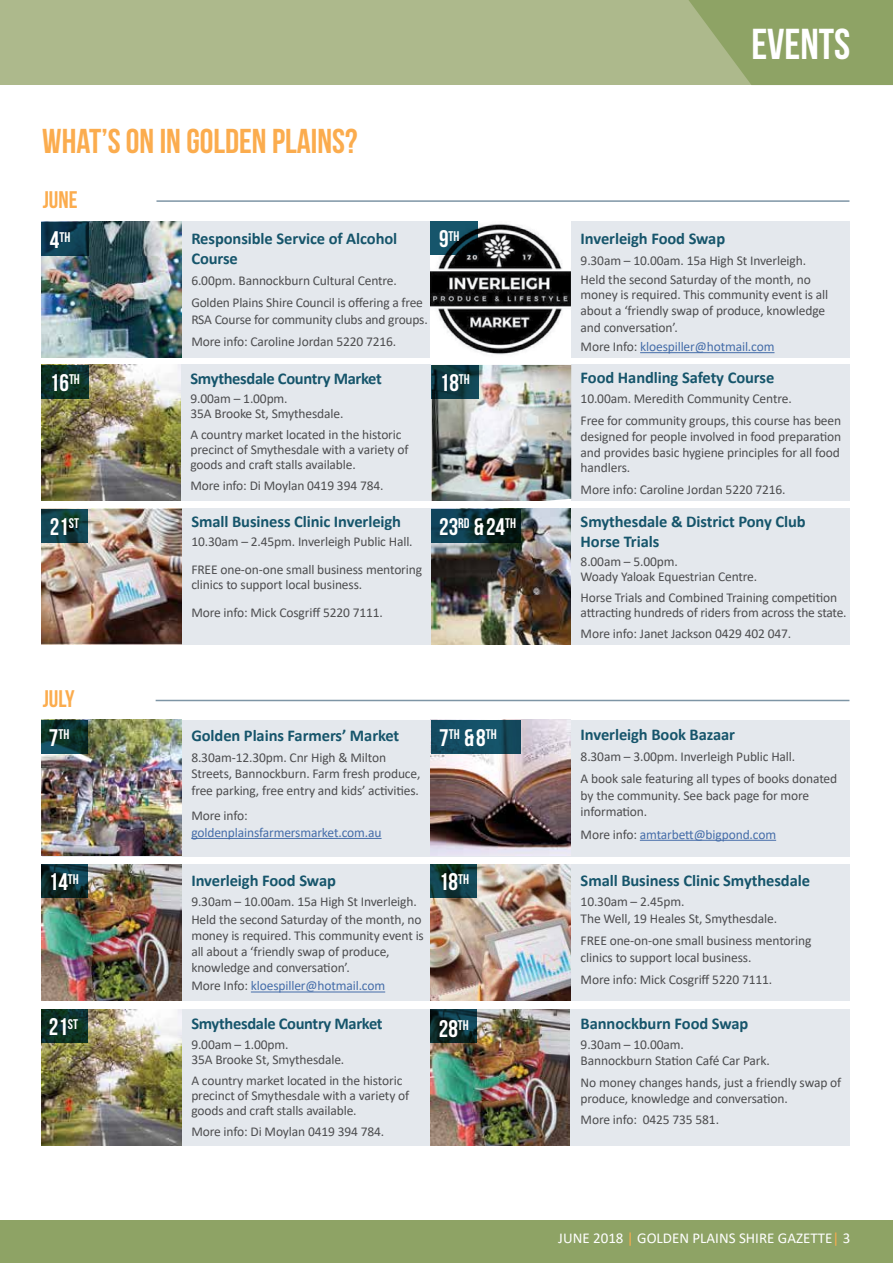
<style>
.page{position:relative;width:893px;height:1263px;background:#fff}
.page>*{position:absolute;margin:0;border:0;box-sizing:border-box;transform-origin:0 0}
.t1{font:700 43.2px "Bebas Neue";color:#fff}
.t2{font:700 34.5px "Bebas Neue";color:#fbac4e}
.t3{font:700 24px "Bebas Neue";color:#fff}
.t4{font:700 24px "Bebas Neue";color:#fbac4e}
.t5{font:700 16.5px/19.8px "Calibri";letter-spacing:-.005em;color:#16556b}
.t6{font:15px "Calibri";color:#fff}
.t7{font:700 13.95px "Bebas Neue";color:#fff}
.t8{font:13.5px/15px "Calibri";letter-spacing:-.01em;color:#4d4d4f}
.t9{font:13.5px "Calibri";letter-spacing:-.01em;color:#456da9}
.s1{font-size:24px}
.s2{color:#4d4d4f}
.s3{color:#fbac4e}
</style>
<div class="page">
<div style="left:0;top:1220px;width:893px;height:43px;background:#8ea365"></div>
<div style="left:0;top:0;width:893px;height:85px;background:#adb98c"></div>
<svg style="left:689px;top:0;width:204px;height:85px"></svg>
<div style="left:42px;top:221px;width:807px;height:136px;background:#e4e8ed"></div>
<hr style="left:156px;top:200px;width:693px;height:2px;background:#7e95a5">
<img style="left:42px;top:221px;width:139px;height:136px">
<hr style="left:640px;top:352px;width:134px;height:1px;background:#456da9">
<div style="left:42px;top:365px;width:807px;height:136px;background:#e4e8ed"></div>
<div style="left:42px;top:509px;width:807px;height:136px;background:#e4e8ed"></div>
<img style="left:42px;top:509px;width:139px;height:136px">
<img style="left:41px;top:365px;width:140px;height:136px">
<img style="left:431px;top:509px;width:140px;height:136px">
<img style="left:432px;top:365px;width:139px;height:136px">
<img style="left:431px;top:221px;width:139px;height:136px">
<svg style="left:41px;top:509px;width:47px;height:33px;background:#103f44"></svg>
<svg style="left:42px;top:365px;width:47px;height:33px;background:#0d3227"></svg>
<svg style="left:42px;top:222px;width:47px;height:34px;background:#0c374c"></svg>
<svg style="left:432px;top:365px;width:47px;height:33px;background:#0d3841"></svg>
<svg style="left:431px;top:221px;width:47px;height:33px;background:#103f50"></svg>
<svg style="left:431px;top:509px;width:90px;height:33px;background:#0a2d35"></svg>
<div style="left:42px;top:720px;width:807px;height:136px;background:#e4e8ed"></div>
<img style="left:42px;top:720px;width:139px;height:136px">
<hr style="left:191px;top:838px;width:191px;height:1px;background:#456da9">
<img style="left:431px;top:720px;width:139px;height:136px">
<hr style="left:156px;top:700px;width:693px;height:1px;background:#7e95a5">
<div style="left:42px;top:864px;width:807px;height:136px;background:#e4e8ed"></div>
<img style="left:42px;top:864px;width:139px;height:136px">
<svg style="left:42px;top:864px;width:46px;height:33px;background:#0c2c31"></svg>
<hr style="left:251px;top:991px;width:134px;height:1px;background:#456da9">
<hr style="left:640px;top:840px;width:136px;height:1px;background:#456da9">
<svg style="left:42px;top:720px;width:46px;height:33px;background:#0c3634"></svg>
<img style="left:431px;top:864px;width:140px;height:136px">
<svg style="left:431px;top:864px;width:46px;height:33px;background:#0f393c"></svg>
<div style="left:42px;top:1009px;width:807px;height:136px;background:#e4e8ed"></div>
<svg style="left:431px;top:720px;width:90px;height:33px;background:#144c62"></svg>
<img style="left:42px;top:1009px;width:139px;height:136px">
<svg style="left:42px;top:1009px;width:46px;height:34px;background:#0d3126"></svg>
<img style="left:430px;top:1009px;width:140px;height:136px">
<svg style="left:431px;top:1009px;width:46px;height:34px;background:#0c2c30"></svg>
<h1 class="t1" style="left:751px;top:21px;width:101px">EVENTS</h1>
<h2 class="t2" style="left:42px;top:123px;width:317px">WHAT’S ON IN GOLDEN PLAINS?</h2>
<h3 class="t4" style="left:43px;top:186px;width:36px">JUNE</h3>
<p class="t7" style="left:50px;top:229px;width:22px"><span class="s1">4</span>TH</p>
<h3 class="t3" style="left:50px;top:369px;width:31px">16<sup>TH</sup></h3>
<p class="t5" style="left:191px;top:229px;width:208px">Responsible Service of Alcohol<br>Course</p>
<p class="t8" style="left:191px;top:269px;width:233px;line-height:22.5px">6.00pm. Bannockburn Cultural Centre.<br>Golden Plains Shire Council is offering a free</p>
<p class="t8" style="left:191px;top:308px;width:238px;line-height:22.5px">RSA Course for community clubs and groups.<br>More info: Caroline Jordan 5220 7216.</p>
<p class="t5" style="left:190px;top:369px;width:193px">Smythesdale Country Market</p>
<p class="t8" style="left:190px;top:391px;width:155px">9.00am – 1.00pm.<br>35A Brooke St, Smythesdale.</p>
<p class="t8" style="left:190px;top:427px;width:219px">A country market located in the historic precinct of Smythesdale with a variety of goods and craft stalls available.</p>
<p class="t8" style="left:190px;top:478px;width:195px">More info: Di Moylan 0419 394 784.</p>
<p class="t7" style="left:439px;top:228px;width:22px"><span class="s1">9</span>TH</p>
<h3 class="t3" style="left:440px;top:369px;width:31px">18<sup>TH</sup></h3>
<p class="t5" style="left:581px;top:229px;width:146px">Inverleigh Food Swap</p>
<p class="t8" style="left:581px;top:251px;width:232px;line-height:18.8px">9.30am – 10.00am. 15a High St Inverleigh.<br>Held the second Saturday of the month, no</p>
<p class="t8" style="left:581px;top:286px;width:249px;line-height:16.2px">money is required. This community event is all about a ‘friendly swap of produce, knowledge and conversation’.</p>
<p class="t9" style="left:581px;top:337px;width:195px"><span class="s2">More Info:</span> kloespiller@hotmail.com</p>
<p class="t5" style="left:581px;top:368px;width:195px">Food Handling Safety Course</p>
<p class="t8" style="left:581px;top:388px;width:262px;line-height:21.8px">10.00am. Meredith Community Centre.<br>Free for community groups, this course has been</p>
<p class="t8" style="left:581px;top:428px;width:262px;line-height:15.8px;text-align:justify">designed for people involved in food preparation and provides basic hygiene principles for all food handlers.</p>
<p class="t8" style="left:581px;top:482px;width:206px">More info: Caroline Jordan 5220 7216.</p>
<h3 class="t3" style="left:50px;top:513px;width:31px">21<sup>ST</sup></h3>
<p class="t5" style="left:191px;top:511px;width:211px">Small Business Clinic Inverleigh</p>
<p class="t8" style="left:191px;top:528px;width:232px;line-height:27.8px">10.30am – 2.45pm. Inverleigh Public Hall.<br>FREE one-on-one small business mentoring</p>
<p class="t8" style="left:191px;top:570px;width:193px;line-height:27.8px">clinics to support local business.<br>More info: Mick Cosgriff 5220 7111.</p>
<h3 class="t3" style="left:439px;top:513px;width:78px">23<sup>RD</sup> &amp;24<sup>TH</sup></h3>
<p class="t5" style="left:581px;top:511px;width:227px">Smythesdale &amp; District Pony Club<br>Horse Trials</p>
<p class="t8" style="left:581px;top:554px;width:178px">8.00am – 5.00pm.<br>Woady Yaloak Equestrian Centre.</p>
<p class="t8" style="left:581px;top:590px;width:267px">Horse Trials and Combined Training competition attracting hundreds of riders from across the state.</p>
<p class="t8" style="left:581px;top:626px;width:212px">More info: Janet Jackson 0429 402 047.</p>
<h3 class="t4" style="left:43px;top:685px;width:33px">JULY</h3>
<p class="t7" style="left:49px;top:727px;width:22px"><span class="s1">7</span>TH</p>
<p class="t5" style="left:191px;top:725px;width:210px">Golden Plains Farmers’ Market</p>
<p class="t8" style="left:191px;top:749px;width:231px;line-height:16.5px">8.30am-12.30pm. Cnr High &amp; Milton<br>Streets, Bannockburn. Farm fresh produce, free parking, free entry and kids’ activities.</p>
<p class="t8" style="left:191px;top:808px;width:58px">More info:</p>
<p class="t9" style="left:191px;top:823px;width:192px">goldenplainsfarmersmarket.com.au</p>
<p class="t7" style="left:439px;top:727px;width:59px"><span class="s1">7</span>TH <span class="s1">&amp;8</span>TH</p>
<p class="t5" style="left:581px;top:724px;width:156px">Inverleigh Book Bazaar</p>
<p class="t8" style="left:581px;top:745px;width:258px;line-height:22.5px">8.30am – 3.00pm. Inverleigh Public Hall.<br>A book sale featuring all types of books donated</p>
<p class="t8" style="left:581px;top:787px;width:230px;line-height:16.5px">by the community. See back page for more information.</p>
<p class="t9" style="left:581px;top:825px;width:197px"><span class="s2">More info:</span> amtarbett@bigpond.com</p>
<h3 class="t3" style="left:49px;top:868px;width:31px">14<sup>TH</sup></h3>
<p class="t5" style="left:191px;top:870px;width:146px">Inverleigh Food Swap</p>
<p class="t8" style="left:191px;top:891px;width:232px;line-height:18.8px">9.30am – 10.00am. 15a High St Inverleigh.<br>Held the second Saturday of the month, no</p>
<p class="t8" style="left:191px;top:927px;width:234px;line-height:15.8px">money is required. This community event is all about a ‘friendly swap of produce, knowledge and conversation’.</p>
<p class="t9" style="left:191px;top:977px;width:195px"><span class="s2">More Info:</span> kloespiller@hotmail.com</p>
<h3 class="t3" style="left:439px;top:868px;width:31px">18<sup>TH</sup></h3>
<p class="t5" style="left:581px;top:870px;width:231px">Small Business Clinic Smythesdale</p>
<p class="t8" style="left:581px;top:893px;width:198px;line-height:16.5px">10.30am – 2.45pm.<br>The Well, 19 Heales St, Smythesdale.</p>
<p class="t8" style="left:581px;top:932px;width:232px;line-height:16.5px">FREE one-on-one small business mentoring clinics to support local business.</p>
<p class="t8" style="left:581px;top:972px;width:193px">More info: Mick Cosgriff 5220 7111.</p>
<p class="t5" style="left:191px;top:1014px;width:193px">Smythesdale Country Market</p>
<p class="t8" style="left:191px;top:1036px;width:155px">9.00am – 1.00pm.<br>35A Brooke St, Smythesdale.</p>
<p class="t8" style="left:191px;top:1072px;width:219px">A country market located in the historic precinct of Smythesdale with a variety of goods and craft stalls available.</p>
<p class="t8" style="left:191px;top:1123px;width:195px">More info: Di Moylan 0419 394 784.</p>
<h3 class="t3" style="left:49px;top:1014px;width:31px">21<sup>ST</sup></h3>
<h3 class="t3" style="left:439px;top:1015px;width:31px">28<sup>TH</sup></h3>
<p class="t5" style="left:581px;top:1014px;width:169px">Bannockburn Food Swap</p>
<p class="t8" style="left:581px;top:1037px;width:191px;line-height:15.8px">9.30am – 10.00am.<br>Bannockburn Station Café Car Park.</p>
<p class="t8" style="left:581px;top:1074px;width:262px;line-height:15.8px">No money changes hands, just a friendly swap of produce, knowledge and conversation.</p>
<p class="t8" style="left:581px;top:1112px;width:140px">More info: 0425 735 581.</p>
<p class="t6" style="left:558px;top:1228px;width:294px">JUNE 2018 <span class="s3">|</span> GOLDEN PLAINS SHIRE GAZETTE<span class="s3">|</span> 3</p>
</div>
